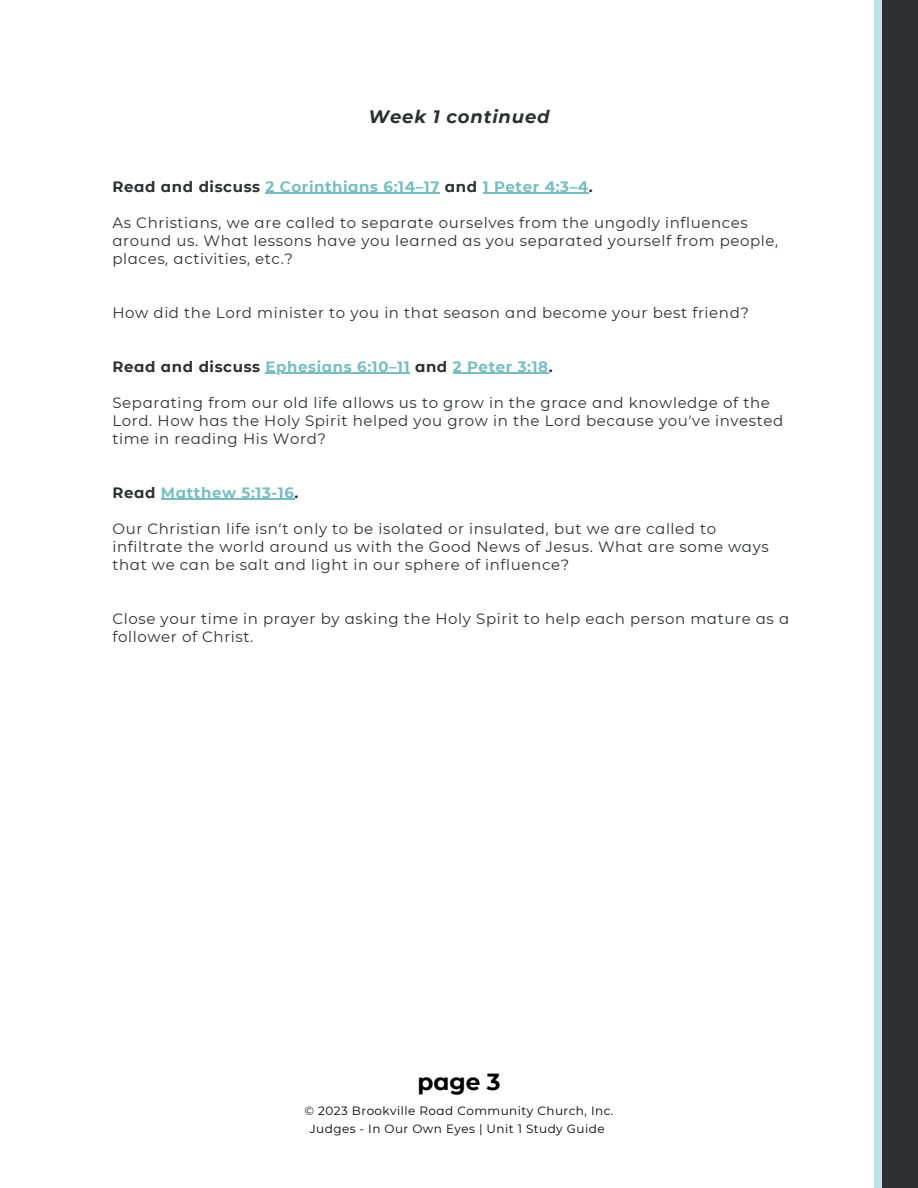
<style>
.page{position:relative;width:918px;height:1188px;background:#fff}
.page>*{position:absolute;margin:0;border:0;box-sizing:border-box;transform-origin:0 0}
.t1{font:700 23.25px "CMG Sans";color:#000}
.t2{font:italic 700 18px "CMG Sans";letter-spacing:.045em;color:#2f3033}
.t3{font:15px/18px "CMG Sans";letter-spacing:.04em;color:#2f3033}
.t4{font:700 15px "CMG Sans";letter-spacing:.04em;color:#78bdc1}
.t5{font:12px "CMG Sans";letter-spacing:.035em;color:#000}
.s1{color:#2f3033}
</style>
<div class="page">
<hr style="left:266px;top:193px;width:174px;height:1px;background:#78bdc1">
<hr style="left:483px;top:193px;width:106px;height:1px;background:#78bdc1">
<hr style="left:266px;top:373px;width:144px;height:1px;background:#78bdc1">
<hr style="left:453px;top:373px;width:96px;height:1px;background:#78bdc1">
<hr style="left:161px;top:499px;width:134px;height:1px;background:#78bdc1">
<div style="left:875px;top:0;width:43px;height:1188px;background:#c0e3e6"></div>
<div style="left:882px;top:0;width:36px;height:1188px;background:#2f3033"></div>
<p class="t2" style="left:368px;top:105px;width:183px">Week 1 continued</p>
<p class="t4" style="left:112px;top:177px;width:482px"><span class="s1">Read and discuss</span> 2 Corinthians 6:14–17 <span class="s1">and</span> 1 Peter 4:3–4<span class="s1">.</span></p>
<p class="t3" style="left:113px;top:213px;width:667px">As Christians, we are called to separate ourselves from the ungodly influences around us. What lessons have you learned as you separated yourself from people, places, activities, etc.?</p>
<p class="t3" style="left:113px;top:303px;width:638px">How did the Lord minister to you in that season and become your best friend?</p>
<p class="t4" style="left:113px;top:357px;width:442px"><span class="s1">Read and discuss</span> Ephesians 6:10–11 <span class="s1">and</span> 2 Peter 3:18<span class="s1">.</span></p>
<p class="t3" style="left:113px;top:393px;width:672px">Separating from our old life allows us to grow in the grace and knowledge of the<br>Lord. How has the Holy Spirit helped you grow in the Lord because you’ve invested time in reading His Word?</p>
<p class="t4" style="left:113px;top:483px;width:188px"><span class="s1">Read</span> Matthew 5:13-16<span class="s1">.</span></p>
<p class="t3" style="left:112px;top:519px;width:658px">Our Christian life isn’t only to be isolated or insulated, but we are called to infiltrate the world around us with the Good News of Jesus. What are some ways that we can be salt and light in our sphere of influence?</p>
<p class="t3" style="left:112px;top:609px;width:678px">Close your time in prayer by asking the Holy Spirit to help each person mature as a follower of Christ.</p>
<p class="t1" style="left:417px;top:1067px;width:85px">page 3</p>
<p class="t5" style="left:304px;top:1103px;width:311px">© 2023 Brookville Road Community Church, Inc.</p>
<p class="t5" style="left:310px;top:1121px;width:296px">Judges - In Our Own Eyes | Unit 1 Study Guide</p>
</div>
